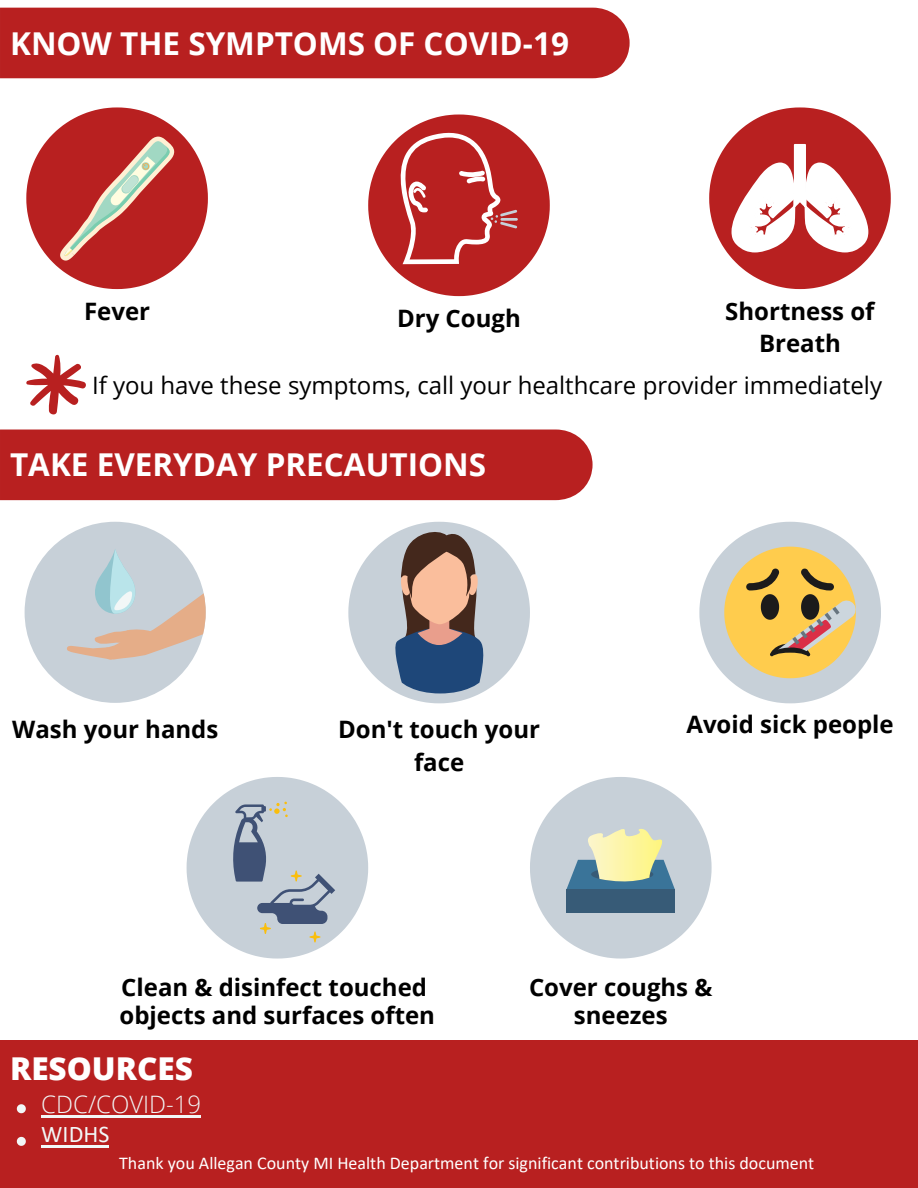
<style>
.page{position:relative;width:918px;height:1188px;background:#fff}
.page>*{position:absolute;margin:0;border:0;box-sizing:border-box;transform-origin:0 0}
.t1{font:700 31.5px "Open Sans";color:#fff}
.t2{font:800 31.5px "Open Sans";color:#fff}
.t3{font:700 24px/32.7px "Open Sans";color:#000;text-align:center}
.t4{font:24px "Open Sans";color:#000}
.t5{font:300 24px "Open Sans";color:#f2f7f7}
.t6{font:24px "Calibri";color:#f2f7f7}
.t7{font:18px "Calibri";color:#fff}
</style>
<div class="page">
<div style="left:0;top:8px;width:630px;height:70px;background:#b82020"></div>
<svg style="left:26px;top:107px;width:182px;height:182px"></svg>
<svg style="left:368px;top:115px;width:182px;height:181px"></svg>
<svg style="left:709px;top:107px;width:182px;height:182px"></svg>
<div style="left:0;top:1040px;width:918px;height:148px;background:#b82020"></div>
<div style="left:0;top:430px;width:593px;height:70px;background:#b82020"></div>
<div style="left:25px;top:522px;width:181px;height:181px;background:#c7d0d8;border-radius:50%"></div>
<svg style="left:67px;top:549px;width:139px;height:111px"></svg>
<svg style="left:348px;top:522px;width:182px;height:181px"></svg>
<svg style="left:699px;top:522px;width:182px;height:181px"></svg>
<svg style="left:17px;top:1104px;width:9px;height:9px"></svg>
<svg style="left:17px;top:1137px;width:9px;height:9px"></svg>
<hr style="left:41px;top:1146px;width:68px;height:2px;background:#f2f7f7">
<hr style="left:42px;top:1116px;width:159px;height:2px;background:#f2f7f7">
<svg style="left:187px;top:777px;width:181px;height:182px"></svg>
<svg style="left:530px;top:777px;width:182px;height:182px"></svg>
<svg style="left:26px;top:355px;width:60px;height:59px"></svg>
<h1 class="t1" style="left:10px;top:21px;width:560px">KNOW THE SYMPTOMS OF COVID-19</h1>
<p class="t3" style="left:84px;top:294px;width:67px">Fever</p>
<p class="t3" style="left:397px;top:301px;width:125px">Dry Cough</p>
<p class="t3" style="left:725px;top:294px;width:151px">Shortness of<br>Breath</p>
<p class="t4" style="left:92px;top:368px;width:792px">If you have these symptoms, call your healthcare provider immediately</p>
<h1 class="t1" style="left:10px;top:443px;width:477px">TAKE EVERYDAY PRECAUTIONS</h1>
<p class="t3" style="left:12px;top:712px;width:208px">Wash your hands</p>
<p class="t3" style="left:686px;top:707px;width:209px">Avoid sick people</p>
<p class="t3" style="left:338px;top:712px;width:203px">Don't touch your face</p>
<p class="t3" style="left:120px;top:972px;width:317px;line-height:28px;text-align:left">Clean &amp; disinfect touched objects and surfaces often</p>
<p class="t3" style="left:529px;top:972px;width:185px;line-height:28px">Cover coughs &amp; sneezes</p>
<h1 class="t2" style="left:10px;top:1047px;width:184px">RESOURCES</h1>
<p class="t5" style="left:41px;top:1087px;width:162px">CDC/COVID-19</p>
<p class="t6" style="left:41px;top:1117px;width:70px">WIDHS</p>
<p class="t7" style="left:119px;top:1151px;width:697px">Thank you Allegan County MI Health Department for significant contributions to this document</p>
</div>
